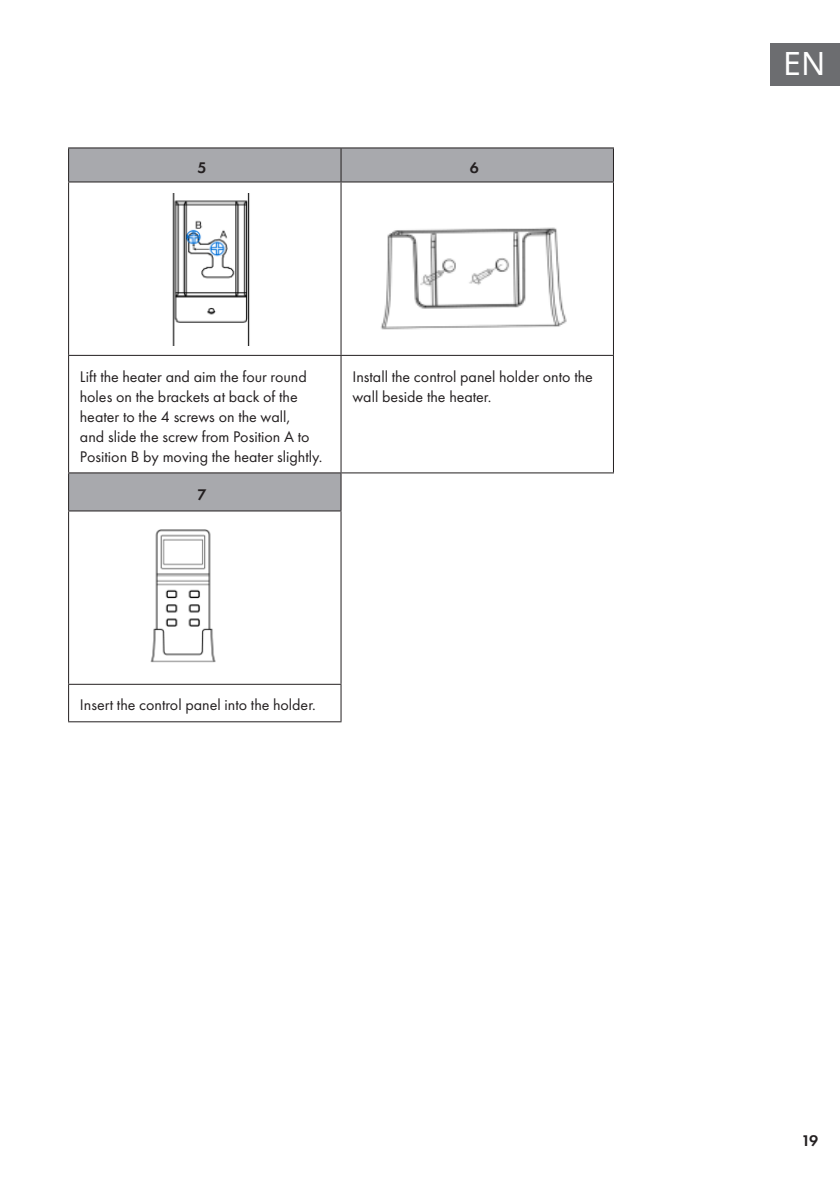
<style>
.page{position:relative;width:840px;height:1191px;background:#fff}
.page>*{position:absolute;margin:0;border:0;box-sizing:border-box;transform-origin:0 0}
.t1{font:32px "Noto Sans";color:#fff}
.t2{font:16px/20px "Futura PTW08";color:#231f20}
.t3{font:600 16px "Futura PTW08";color:#231f20}
</style>
<div class="page">
<div style="left:770px;top:43px;width:69px;height:42px;background:#6c6d70"></div>
<svg style="left:69px;top:148px;width:544px;height:363px"></svg>
<hr style="left:68px;top:147px;width:273px;height:1px;background:#231f20">
<hr style="left:68px;top:148px;width:1px;height:33px;background:#231f20">
<hr style="left:341px;top:147px;width:272px;height:1px;background:#231f20">
<hr style="left:340px;top:148px;width:1px;height:33px;background:#231f20">
<hr style="left:612px;top:148px;width:1px;height:33px;background:#231f20">
<hr style="left:68px;top:181px;width:273px;height:1px;background:#231f20">
<hr style="left:68px;top:182px;width:1px;height:173px;background:#231f20">
<hr style="left:341px;top:181px;width:272px;height:1px;background:#231f20">
<hr style="left:340px;top:182px;width:1px;height:173px;background:#231f20">
<hr style="left:612px;top:182px;width:1px;height:173px;background:#231f20">
<hr style="left:68px;top:355px;width:273px;height:1px;background:#231f20">
<hr style="left:68px;top:356px;width:1px;height:116px;background:#231f20">
<hr style="left:341px;top:355px;width:272px;height:1px;background:#231f20">
<hr style="left:340px;top:356px;width:1px;height:116px;background:#231f20">
<hr style="left:612px;top:356px;width:1px;height:116px;background:#231f20">
<hr style="left:68px;top:472px;width:273px;height:1px;background:#231f20">
<hr style="left:68px;top:473px;width:1px;height:37px;background:#231f20">
<hr style="left:341px;top:472px;width:272px;height:1px;background:#231f20">
<hr style="left:340px;top:473px;width:1px;height:37px;background:#231f20">
<hr style="left:68px;top:510px;width:273px;height:1px;background:#231f20">
<hr style="left:68px;top:511px;width:1px;height:173px;background:#231f20">
<hr style="left:340px;top:511px;width:1px;height:173px;background:#231f20">
<hr style="left:68px;top:684px;width:273px;height:1px;background:#231f20">
<hr style="left:68px;top:685px;width:1px;height:36px;background:#231f20">
<hr style="left:340px;top:685px;width:1px;height:36px;background:#231f20">
<hr style="left:68px;top:721px;width:273px;height:1px;background:#231f20">
<img style="left:155px;top:193px;width:106px;height:153px">
<img style="left:370px;top:227px;width:203px;height:113px">
<img style="left:150px;top:529px;width:66px;height:134px">
<p class="t3" style="left:197px;top:157px;width:11px">5</p>
<p class="t3" style="left:469px;top:157px;width:11px">6</p>
<p class="t2" style="left:80px;top:366px;width:244px">Lift the heater and aim the four round holes on the brackets at back of the heater to the 4 screws on the wall,<br>and slide the screw from Position A to Position B by moving the heater slightly.</p>
<p class="t2" style="left:352px;top:366px;width:242px">Install the control panel holder onto the wall beside the heater.</p>
<p class="t3" style="left:197px;top:484px;width:11px">7</p>
<p class="t2" style="left:80px;top:695px;width:237px">Insert the control panel into the holder.</p>
<h1 class="t1" style="left:782px;top:42px;width:44px">EN</h1>
<p class="t3" style="left:801px;top:1130px;width:18px">19</p>
</div>
